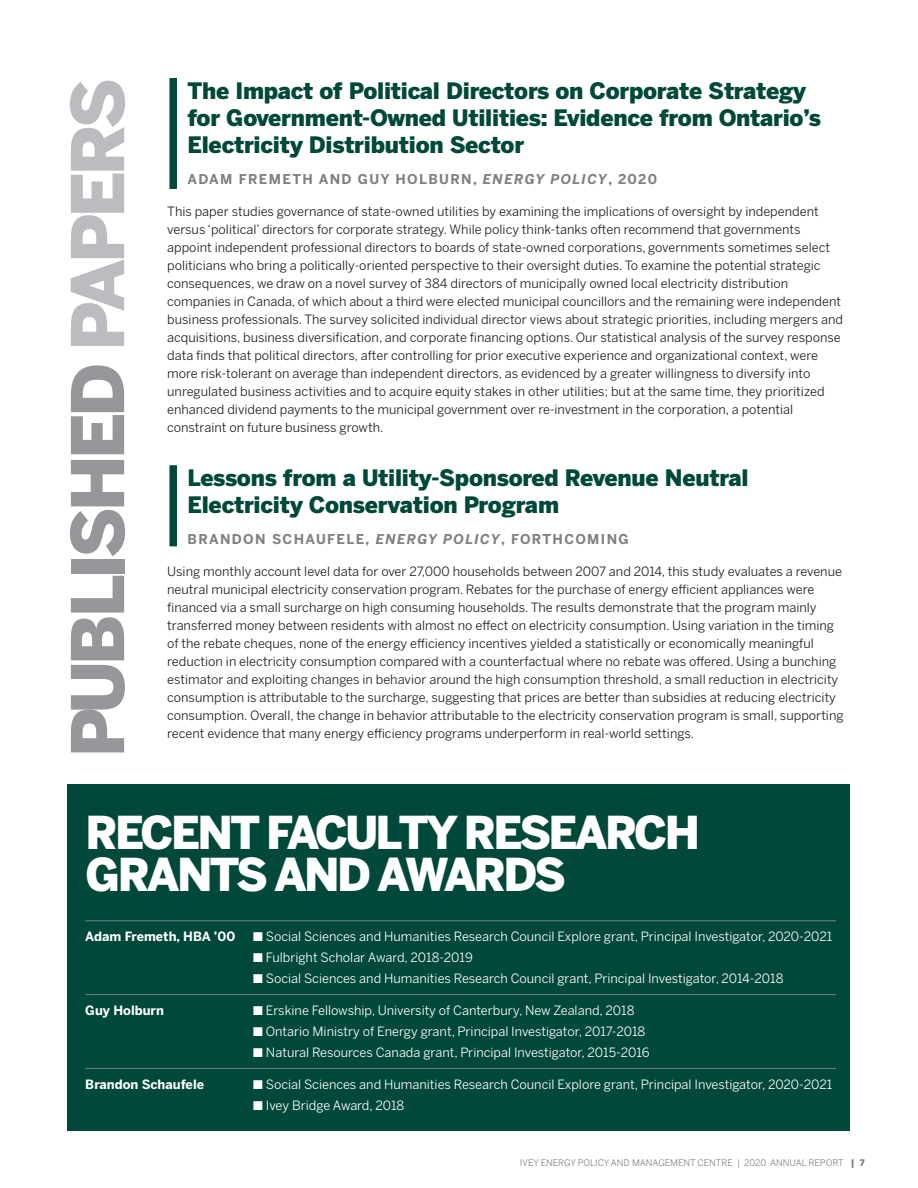
<style>
.page{position:relative;width:918px;height:1188px;background:#fff}
.page>*{position:absolute;margin:0;border:0;box-sizing:border-box;transform-origin:0 0}
.HEAD1{font:900 72px "Benton Sans";letter-spacing:-.06em;color:#97979b}
.HEAD2{font:900 45px/42px "Benton Sans";letter-spacing:-.06em;color:#fff}
.green_heavy_sub{font:900 22.5px/27px "Benton Sans";letter-spacing:-.01em;color:#004839}
.BYLINE{font:700 13.5px "Benton Sans";letter-spacing:.1em;color:#808083}
.BODY{font:12.75px/18px "Benton Sans";color:#231f20}
.AWARDS{font:12.75px "Benton Sans";color:#fff}
.AWARDS-2{font:700 12.75px "Benton Sans";color:#fff}
.t1{font:9px "Benton Sans";color:#808083}
.s1{color:#bcbbbf}
.s2{font-style:italic}
.s3{font-weight:900}
</style>
<div class="page">
<div style="left:68px;top:784px;width:782px;height:347px;background:#004839"></div>
<hr style="left:85px;top:920px;width:751px;height:1px;background:#808083">
<hr style="left:85px;top:994px;width:751px;height:1px;background:#808083">
<hr style="left:85px;top:1068px;width:751px;height:1px;background:#808083">
<div style="left:169px;top:78px;width:8px;height:111px;background:#004839"></div>
<div style="left:169px;top:465px;width:8px;height:81px;background:#004839"></div>
<p class="HEAD1" style="left:55px;top:757px;width:681px;rotate:-90deg">PUBLISHED <span class="s1">PAPERS</span></p>
<p class="green_heavy_sub" style="left:187px;top:77px;width:635px">The Impact of Political Directors on Corporate Strategy for Government-Owned Utilities: Evidence from Ontario’s<br>Electricity Distribution Sector</p>
<p class="BYLINE" style="left:187px;top:171px;width:471px">ADAM FREMETH AND GUY HOLBURN, <span class="s2">ENERGY POLICY</span>, 2020</p>
<p class="BODY" style="left:167px;top:202px;width:677px">This paper studies governance of state-owned utilities by examining the implications of oversight by independent versus ‘political’ directors for corporate strategy. While policy think-tanks often recommend that governments appoint independent professional directors to boards of state-owned corporations, governments sometimes select politicians who bring a politically-oriented perspective to their oversight duties. To examine the potential strategic consequences, we draw on a novel survey of 384 directors of municipally owned local electricity distribution companies in Canada, of which about a third were elected municipal councillors and the remaining were independent business professionals. The survey solicited individual director views about strategic priorities, including mergers and acquisitions, business diversification, and corporate financing options. Our statistical analysis of the survey response data finds that political directors, after controlling for prior executive experience and organizational context, were more risk-tolerant on average than independent directors, as evidenced by a greater willingness to diversify into unregulated business activities and to acquire equity stakes in other utilities; but at the same time, they prioritized enhanced dividend payments to the municipal government over re-investment in the corporation, a potential constraint on future business growth.</p>
<p class="green_heavy_sub" style="left:187px;top:464px;width:563px">Lessons from a Utility-Sponsored Revenue Neutral<br>Electricity Conservation Program</p>
<p class="BYLINE" style="left:187px;top:531px;width:443px">BRANDON SCHAUFELE, <span class="s2">ENERGY POLICY</span>, FORTHCOMING</p>
<p class="BODY" style="left:167px;top:562px;width:678px">Using monthly account level data for over 27,000 households between 2007 and 2014, this study evaluates a revenue neutral municipal electricity conservation program. Rebates for the purchase of energy efficient appliances were financed via a small surcharge on high consuming households. The results demonstrate that the program mainly transferred money between residents with almost no effect on electricity consumption. Using variation in the timing of the rebate cheques, none of the energy efficiency incentives yielded a statistically or economically meaningful reduction in electricity consumption compared with a counterfactual where no rebate was offered. Using a bunching estimator and exploiting changes in behavior around the high consumption threshold, a small reduction in electricity consumption is attributable to the surcharge, suggesting that prices are better than subsidies at reducing electricity consumption. Overall, the change in behavior attributable to the electricity conservation program is small, supporting recent evidence that many energy efficiency programs underperform in real-world settings.</p>
<p class="HEAD2" style="left:86px;top:811px;width:616px">RECENT FACULTY RESEARCH<br>GRANTS AND AWARDS</p>
<p class="AWARDS-2" style="left:85px;top:929px;width:151px">Adam Fremeth, HBA ’00</p>
<p class="AWARDS" style="left:253px;top:929px;width:581px">■ Social Sciences and Humanities Research Council Explore grant, Principal Investigator, 2020-2021</p>
<p class="AWARDS" style="left:253px;top:950px;width:221px">■ Fulbright Scholar Award, 2018-2019</p>
<p class="AWARDS" style="left:253px;top:971px;width:532px">■ Social Sciences and Humanities Research Council grant, Principal Investigator, 2014-2018</p>
<p class="AWARDS-2" style="left:85px;top:1003px;width:80px">Guy Holburn</p>
<p class="AWARDS" style="left:253px;top:1003px;width:383px">■ Erskine Fellowship, University of Canterbury, New Zealand, 2018</p>
<p class="AWARDS" style="left:253px;top:1024px;width:393px">■ Ontario Ministry of Energy grant, Principal Investigator, 2017-2018</p>
<p class="AWARDS" style="left:253px;top:1045px;width:398px">■ Natural Resources Canada grant, Principal Investigator, 2015-2016</p>
<p class="AWARDS-2" style="left:85px;top:1077px;width:120px">Brandon Schaufele</p>
<p class="AWARDS" style="left:253px;top:1077px;width:581px">■ Social Sciences and Humanities Research Council Explore grant, Principal Investigator, 2020-2021</p>
<p class="AWARDS" style="left:253px;top:1098px;width:153px">■ Ivey Bridge Award, 2018</p>
<p class="t1" style="left:520px;top:1158px;width:346px">IVEY ENERGY POLICY AND MANAGEMENT CENTRE | 2020 ANNUAL REPORT <span class="s3">| 7</span></p>
</div>
